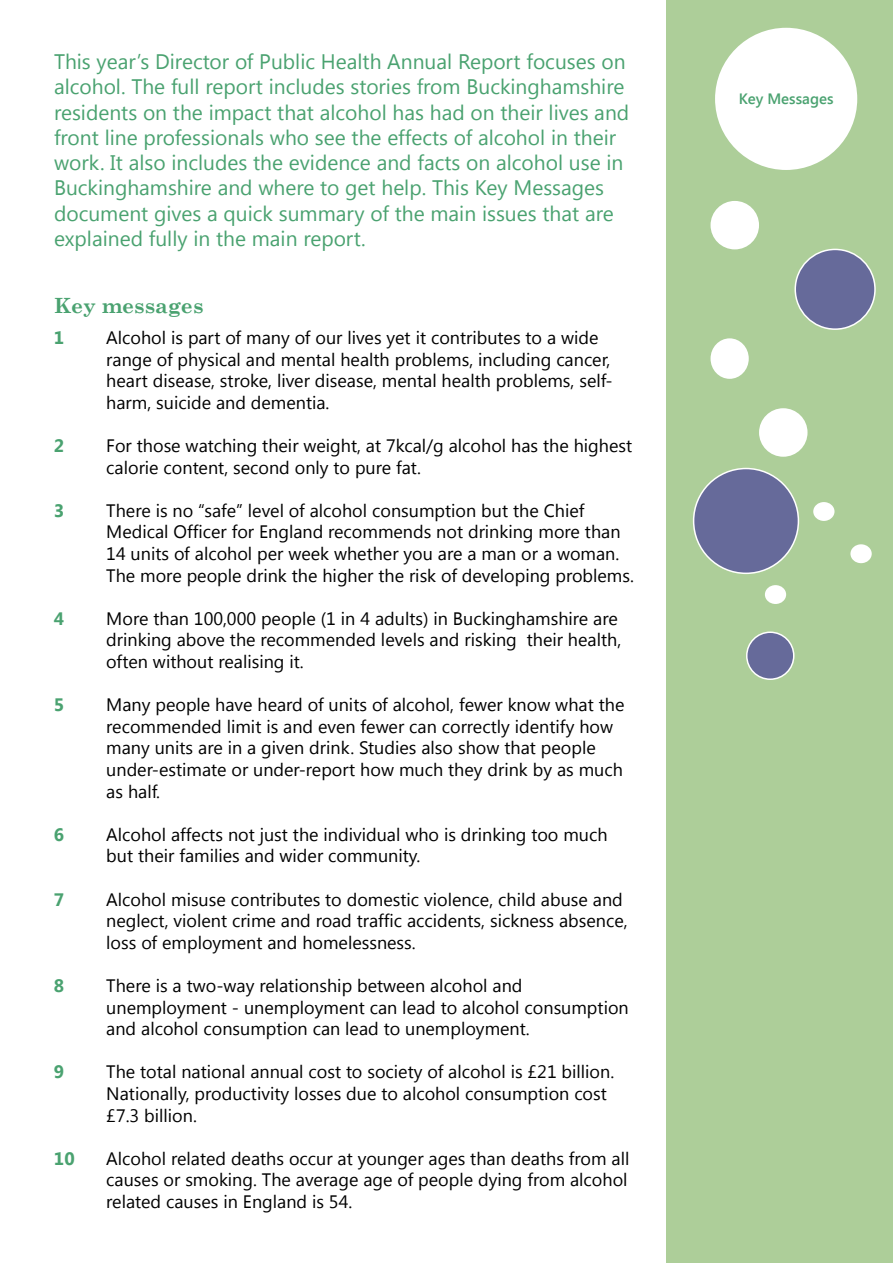
<style>
.page{position:relative;width:893px;height:1263px;background:#fff}
.page>*{position:absolute;margin:0;border:0;box-sizing:border-box;transform-origin:0 0}
.t1{font:21px/25.2px "Segoe UI";color:#4aa270}
.t2{font:700 21px "Century Schoolbook";color:#4aa270}
.t3{font:18px/21.6px "Segoe UI";color:#000}
.t4{font:700 18px "Segoe UI";color:#4aa270}
.t5{font:600 15px "Segoe UI";color:#4aa270}
</style>
<div class="page">
<div style="left:666px;top:0;width:227px;height:1263px;background:#adce99"></div>
<div style="left:713px;top:26px;width:146px;height:146px;background:#fff;border-radius:50%"></div>
<div style="left:710px;top:23px;width:152px;height:151px;border:4px solid #adce99;border-radius:50%"></div>
<div style="left:710px;top:201px;width:49px;height:48px;background:#fff;border-radius:50%"></div>
<div style="left:795px;top:249px;width:80px;height:80px;background:#666a9a;border-radius:50%"></div>
<div style="left:794px;top:249px;width:82px;height:81px;border:2px solid #fff;border-radius:50%"></div>
<div style="left:694px;top:468px;width:104px;height:105px;background:#666a9a;border-radius:50%"></div>
<div style="left:693px;top:468px;width:106px;height:106px;border:2px solid #fff;border-radius:50%"></div>
<div style="left:747px;top:632px;width:47px;height:47px;background:#666a9a;border-radius:50%"></div>
<div style="left:746px;top:631px;width:48px;height:49px;border:2px solid #fff;border-radius:50%"></div>
<div style="left:759px;top:408px;width:48px;height:49px;background:#fff;border-radius:50%"></div>
<div style="left:813px;top:502px;width:21px;height:19px;background:#fff;border-radius:50%"></div>
<div style="left:850px;top:544px;width:22px;height:19px;background:#fff;border-radius:50%"></div>
<div style="left:765px;top:585px;width:21px;height:19px;background:#fff;border-radius:50%"></div>
<div style="left:710px;top:338px;width:39px;height:41px;background:#fff;border-radius:50%"></div>
<p class="t1" style="left:54px;top:48px;width:577px">This year’s Director of Public Health Annual Report focuses on alcohol. The full report includes stories from Buckinghamshire residents on the impact that alcohol has had on their lives and front line professionals who see the effects of alcohol in their work. It also includes the evidence and facts on alcohol use in Buckinghamshire and where to get help. This Key Messages document gives a quick summary of the main issues that are explained fully in the main report.</p>
<p class="t2" style="left:54px;top:290px;width:151px">Key messages</p>
<p class="t4" style="left:54px;top:325px;width:12px">1</p>
<p class="t4" style="left:54px;top:433px;width:12px">2</p>
<p class="t4" style="left:54px;top:497px;width:12px">3</p>
<p class="t4" style="left:54px;top:605px;width:12px">4</p>
<p class="t4" style="left:54px;top:692px;width:12px">5</p>
<p class="t4" style="left:54px;top:821px;width:12px">6</p>
<p class="t4" style="left:54px;top:886px;width:12px">7</p>
<p class="t4" style="left:54px;top:973px;width:12px">8</p>
<p class="t4" style="left:54px;top:1059px;width:12px">9</p>
<p class="t4" style="left:54px;top:1145px;width:22px">10</p>
<p class="t3" style="left:106px;top:326px;width:508px">Alcohol is part of many of our lives yet it contributes to a wide range of physical and mental health problems, including cancer, heart disease, stroke, liver disease, mental health problems, self&shy;harm, suicide and dementia.</p>
<p class="t3" style="left:106px;top:434px;width:527px">For those watching their weight, at 7kcal/g alcohol has the highest calorie content, second only to pure fat.</p>
<p class="t3" style="left:106px;top:499px;width:529px">There is no “safe” level of alcohol consumption but the Chief Medical Officer for England recommends not drinking more than 14 units of alcohol per week whether you are a man or a woman.<br>The more people drink the higher the risk of developing problems.</p>
<p class="t3" style="left:106px;top:607px;width:516px">More than 100,000 people (1 in 4 adults) in Buckinghamshire are drinking above the recommended levels and risking their health, often without realising it.</p>
<p class="t3" style="left:106px;top:693px;width:520px">Many people have heard of units of alcohol, fewer know what the recommended limit is and even fewer can correctly identify how many units are in a given drink. Studies also show that people under-estimate or under-report how much they drink by as much as half.</p>
<p class="t3" style="left:106px;top:823px;width:503px">Alcohol affects not just the individual who is drinking too much but their families and wider community.</p>
<p class="t3" style="left:106px;top:888px;width:523px">Alcohol misuse contributes to domestic violence, child abuse and neglect, violent crime and road traffic accidents, sickness absence, loss of employment and homelessness.</p>
<p class="t3" style="left:106px;top:974px;width:524px">There is a two-way relationship between alcohol and unemployment - unemployment can lead to alcohol consumption and alcohol consumption can lead to unemployment.</p>
<p class="t3" style="left:106px;top:1060px;width:509px">The total national annual cost to society of alcohol is £21 billion.<br>Nationally, productivity losses due to alcohol consumption cost £7.3 billion.</p>
<p class="t3" style="left:106px;top:1147px;width:525px;text-align:justify">Alcohol related deaths occur at younger ages than deaths from all causes or smoking. The average age of people dying from alcohol related causes in England is 54.</p>
<p class="t5" style="left:739px;top:89px;width:96px">Key Messages</p>
</div>
